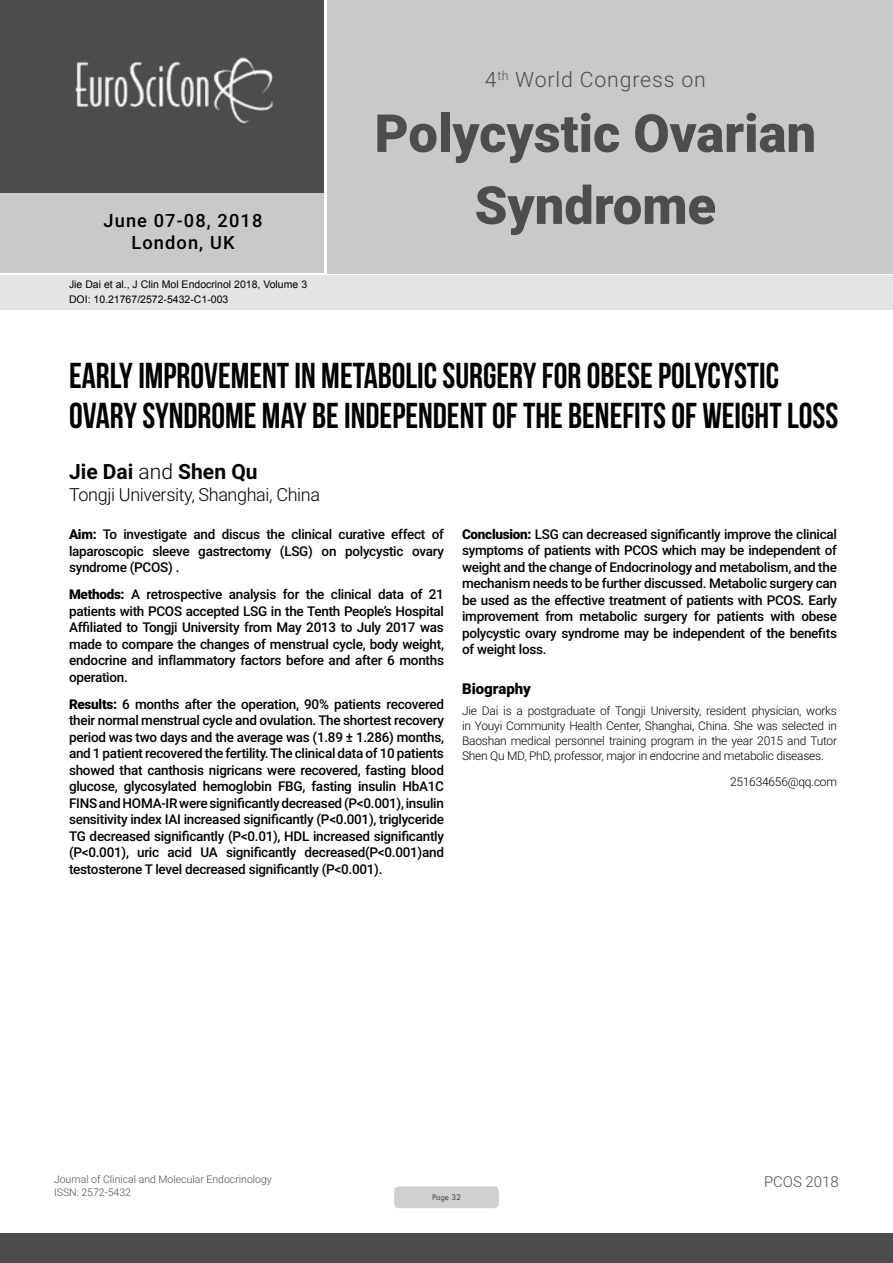
<style>
.page{position:relative;width:893px;height:1263px;background:#fff}
.page>*{position:absolute;margin:0;border:0;box-sizing:border-box;transform-origin:0 0}
.t1{font:900 52.5px/72px "Roboto";color:#4d4d4f;text-align:center}
.t2{font:36px/39.6px "Bebas Neue";color:#000;scale:.96 1}
.t3{font:300 21.3px "Roboto";letter-spacing:.04em;color:#4d4d4f}
.t4{font:700 21px "Roboto";color:#000}
.t5{font:500 18.3px/21.9px "Roboto";letter-spacing:.06em;color:#000;text-align:center}
.t6{font:300 18px "Roboto";letter-spacing:-.02em;color:#000}
.t7{font:900 15px "Roboto";color:#000}
.t8{font:300 15px "Roboto";color:#4d4d4f}
.t9{font:500 13.5px/16.5px "Roboto";letter-spacing:-.02em;color:#000;text-align:justify}
.t10{font:300 12px/15px "Roboto";letter-spacing:-.02em;color:#000;text-align:justify}
.t11{font:10.5px/14.4px "Arial";color:#000}
.t12{font:300 10.5px "Roboto";color:#4d4d4f}
.t13{font:9px "Tw Cen";letter-spacing:-.02em;color:#4d4d4f;scale:.95 1}
.s1{font-weight:300}
.s2{font-weight:900}
</style>
<div class="page">
<div style="left:0;top:0;width:323px;height:193px;background:#4d4d4f"></div>
<div style="left:1px;top:193px;width:323px;height:80px;background:#c9c9ca"></div>
<div style="left:327px;top:0;width:566px;height:273px;background:#c9c9ca"></div>
<img style="left:75px;top:57px;width:199px;height:67px">
<div style="left:0;top:1233px;width:893px;height:30px;background:#4d4d4f"></div>
<div style="left:1px;top:275px;width:892px;height:35px;background:#e4e4e4"></div>
<div style="left:394px;top:1186px;width:105px;height:22px;background:#cfd0d2;border-radius:4px"></div>
<h3 class="t5" style="left:104px;top:209px;width:160px">June 07-08, 2018<br>London, UK</h3>
<p class="t11" style="left:69px;top:278px;width:240px">Jie Dai et al., J Clin Mol Endocrinol 2018, Volume 3<br>DOI: 10.21767/2572-5432-C1-003</p>
<h3 class="t3" style="left:485px;top:65px;width:223px">4<sup>th</sup> World Congress on</h3>
<h1 class="t1" style="left:375px;top:95px;width:443px">Polycystic Ovarian<br>Syndrome</h1>
<h2 class="t2" style="left:69px;top:356px;width:803px">EARLY IMPROVEMENT IN METABOLIC SURGERY FOR OBESE POLYCYSTIC<br>OVARY SYNDROME MAY BE INDEPENDENT OF THE BENEFITS OF WEIGHT LOSS</h2>
<h3 class="t4" style="left:69px;top:457px;width:190px">Jie Dai <span class="s1">and</span> Shen Qu</h3>
<h3 class="t6" style="left:69px;top:482px;width:252px">Tongji University, Shanghai, China</h3>
<p class="t9" style="left:69px;top:525px;width:376px"><span class="s2">Aim:</span> To investigate and discus the clinical curative effect of laparoscopic sleeve gastrectomy (LSG) on polycystic ovary syndrome (PCOS) .</p>
<p class="t9" style="left:69px;top:586px;width:376px"><span class="s2">Methods:</span> A retrospective analysis for the clinical data of 21 patients with PCOS accepted LSG in the Tenth People’s Hospital Affiliated to Tongji University from May 2013 to July 2017 was made to compare the changes of menstrual cycle, body weight, endocrine and inflammatory factors before and after 6 months operation.</p>
<p class="t9" style="left:69px;top:695px;width:376px"><span class="s2">Results:</span> 6 months after the operation, 90% patients recovered their normal menstrual cycle and ovulation. The shortest recovery period was two days and the average was (1.89 ± 1.286) months, and 1 patient recovered the fertility. The clinical data of 10 patients showed that canthosis nigricans were recovered, fasting blood glucose, glycosylated hemoglobin FBG, fasting insulin HbA1C FINS and HOMA-IR were significantly decreased (P&lt;0.001), insulin sensitivity index IAI increased significantly (P&lt;0.001), triglyceride TG decreased significantly (P&lt;0.01), HDL increased significantly (P&lt;0.001), uric acid UA significantly decreased(P&lt;0.001)and testosterone T level decreased significantly (P&lt;0.001).</p>
<p class="t9" style="left:462px;top:525px;width:377px"><span class="s2">Conclusion:</span> LSG can decreased significantly improve the clinical symptoms of patients with PCOS which may be independent of weight and the change of Endocrinology and metabolism, and the mechanism needs to be further discussed. Metabolic surgery can be used as the effective treatment of patients with PCOS. Early improvement from metabolic surgery for patients with obese polycystic ovary syndrome may be independent of the benefits of weight loss.</p>
<p class="t7" style="left:462px;top:678px;width:70px">Biography</p>
<p class="t10" style="left:462px;top:703px;width:376px">Jie Dai is a postgraduate of Tongji University, resident physician, works in Youyi Community Health Center, Shanghai, China. She was selected in Baoshan medical personnel training program in the year 2015 and Tutor Shen Qu MD, PhD, professor, major in endocrine and metabolic diseases.</p>
<p class="t10" style="left:730px;top:774px;width:108px">251634656@qq.com</p>
<p class="t12" style="left:54px;top:1172px;width:219px">Journal of Clinical and Molecular Endocrinology</p>
<p class="t8" style="left:764px;top:1171px;width:76px">PCOS 2018</p>
<p class="t12" style="left:54px;top:1185px;width:78px">ISSN: 2572-5432</p>
<p class="t13" style="left:432px;top:1192px;width:32px">Page 32</p>
</div>
